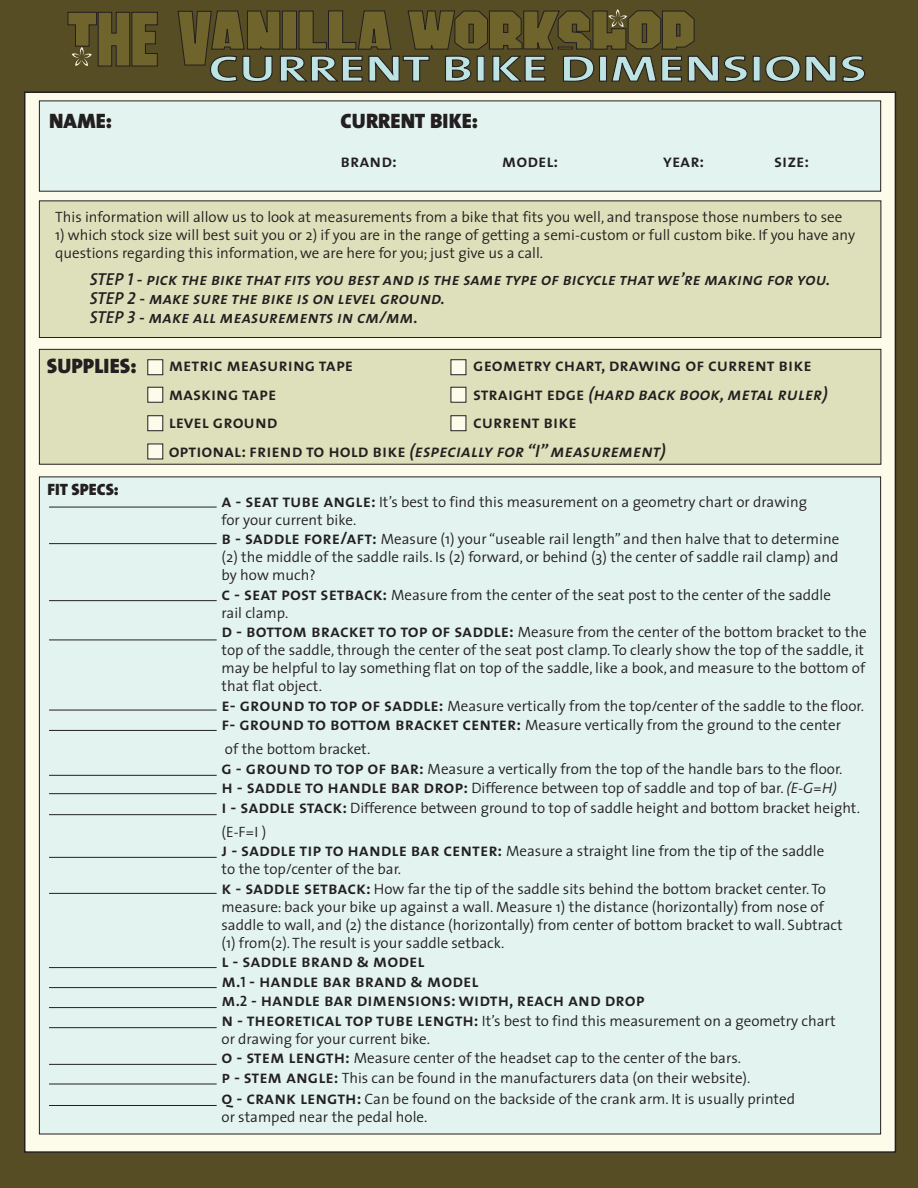
<style>
.page{position:relative;width:918px;height:1188px;background:#fff}
.page>*{position:absolute;margin:0;border:0;box-sizing:border-box;transform-origin:0 0}
.t1{font:36.9px "The Sans Bold Caps";color:#bde4e3;scale:1.47 1}
.t2{font:21px "The Sans Black Caps";color:#231f20}
.t3{font:18px/28.5px "The Sans Semi Bold Caps";color:#231f20}
.t4{font:italic 17.4px/19px "The Sans Semi Bold Caps";color:#231f20}
.t5{font:16.5px "The Sans Black Caps";color:#231f20}
.t6{font:300 15px/18px "The Sans";color:#231f20}
.s1{font-style:italic}
.s2{font-family:"The Sans Semi Bold Caps";font-weight:400;font-size:18px}
.s3{font-family:"The Sans Semi Light Caps";font-weight:400;font-style:italic}
.s4{font-size:15px}
.s5{font-size:17.4px}
.s6{font-family:"The Sans Semi Bold Caps";font-weight:400;font-size:17.4px}
</style>
<div class="page">
<div style="left:1px;top:1px;width:917px;height:1187px;background:#574d25"></div>
<div style="left:24px;top:91px;width:872px;height:1062px;background:#fdfceb;border:2px solid #231f20"></div>
<div style="left:39px;top:200px;width:842px;height:138px;background:#dee0bb;border:1px solid #231f20"></div>
<div style="left:39px;top:477px;width:842px;height:657px;background:#e3f3ef;border:1px solid #231f20"></div>
<div style="left:39px;top:101px;width:842px;height:91px;background:#e3f3ef"></div>
<div style="left:39px;top:349px;width:842px;height:116px;background:#dee0bb;border:1px solid #231f20"></div>
<div style="left:753px;top:56px;width:8px;height:26px;border:1px solid #231f20"></div>
<svg style="left:765px;top:55px;width:101px;height:27px"></svg>
<svg style="left:68px;top:12px;width:90px;height:54px"></svg>
<svg style="left:178px;top:9px;width:570px;height:73px"></svg>
<hr style="left:49px;top:507px;width:168px;height:1px;background:#231f20">
<hr style="left:49px;top:543px;width:168px;height:1px;background:#231f20">
<hr style="left:49px;top:600px;width:168px;height:1px;background:#231f20">
<hr style="left:49px;top:640px;width:168px;height:1px;background:#231f20">
<hr style="left:49px;top:710px;width:168px;height:1px;background:#231f20">
<hr style="left:49px;top:730px;width:168px;height:1px;background:#231f20">
<hr style="left:49px;top:775px;width:168px;height:1px;background:#231f20">
<hr style="left:49px;top:793px;width:168px;height:1px;background:#231f20">
<hr style="left:49px;top:857px;width:168px;height:1px;background:#231f20">
<hr style="left:49px;top:893px;width:168px;height:1px;background:#231f20">
<hr style="left:49px;top:1007px;width:168px;height:1px;background:#231f20">
<hr style="left:49px;top:1027px;width:168px;height:1px;background:#231f20">
<hr style="left:49px;top:1064px;width:168px;height:1px;background:#231f20">
<hr style="left:49px;top:1084px;width:168px;height:1px;background:#231f20">
<hr style="left:49px;top:1105px;width:168px;height:1px;background:#231f20">
<div style="left:148px;top:360px;width:15px;height:15px;background:#fdfceb;border:1px solid #231f20"></div>
<div style="left:148px;top:387px;width:15px;height:15px;background:#fdfceb;border:1px solid #231f20"></div>
<div style="left:148px;top:416px;width:15px;height:15px;background:#fdfceb;border:1px solid #231f20"></div>
<div style="left:451px;top:360px;width:15px;height:15px;background:#fdfceb;border:1px solid #231f20"></div>
<div style="left:451px;top:387px;width:15px;height:15px;background:#fdfceb;border:1px solid #231f20"></div>
<div style="left:451px;top:416px;width:15px;height:15px;background:#fdfceb;border:1px solid #231f20"></div>
<div style="left:148px;top:444px;width:15px;height:15px;background:#fdfceb"></div>
<hr style="left:49px;top:987px;width:168px;height:1px;background:#231f20">
<hr style="left:49px;top:967px;width:168px;height:1px;background:#231f20">
<hr style="left:49px;top:814px;width:168px;height:1px;background:#231f20">
<h2 class="t2" style="left:49px;top:103px;width:64px">NAME:</h2>
<h1 class="t1" style="left:208px;top:38px;width:449px">CURRENT BIKE DIMENSIONS</h1>
<h2 class="t2" style="left:340px;top:103px;width:139px">CURRENT BIKE:</h2>
<p class="t3" style="left:340px;top:146px;width:58px">brand:</p>
<p class="t3" style="left:502px;top:146px;width:58px">model:</p>
<p class="t3" style="left:663px;top:146px;width:43px">year:</p>
<p class="t3" style="left:774px;top:146px;width:37px">size:</p>
<p class="t6" style="left:55px;top:208px;width:789px">This information will allow us to look at measurements from a bike that fits you well, and transpose those numbers to see</p>
<p class="t6" style="left:55px;top:226px;width:801px">1) which stock size will best suit you or 2) if you are in the range of getting a semi-custom or full custom bike. If you have any questions regarding this information, we are here for you; just give us a call.</p>
<p class="t4" style="left:90px;top:269px;width:742px">STEP 1 - pick the bike that fits you best and is the same type of bicycle that we’re making for you.<br>STEP 2 - make sure the bike is on level ground.<br>STEP 3 - make all measurements in cm/mm.</p>
<h2 class="t2" style="left:47px;top:349px;width:91px">SUPPLIES:</h2>
<p class="t3" style="left:169px;top:350px;width:499px">metric measuring tape<br>masking tape<br>level ground<br>optional: friend to hold bike <span class="s1">(especially for “I” measurement)</span></p>
<p class="t3" style="left:473px;top:350px;width:356px">geometry chart, drawing of current bike straight edge <span class="s1">(hard back book, metal ruler) </span>current bike</p>
<p class="t5" style="left:48px;top:475px;width:73px">FIT SPECS:</p>
<p class="t6" style="left:222px;top:492px;width:587px"><span class="s2">a - seat tube angle:</span> It’s best to find this measurement on a geometry chart or drawing for your current bike.</p>
<p class="t6" style="left:222px;top:530px;width:619px;text-align:justify"><span class="s2">b - saddle fore/aft:</span> Measure (1) your “useable rail length” and then halve that to determine (2) the middle of the saddle rails. Is (2) forward, or behind (3) the center of saddle rail clamp) and by how much?</p>
<p class="t6" style="left:222px;top:585px;width:611px"><span class="s2">c - seat post setback:</span> Measure from the center of the seat post to the center of the saddle rail clamp.</p>
<p class="t6" style="left:222px;top:623px;width:647px"><span class="s2">d - bottom bracket to top of saddle:</span> Measure from the center of the bottom bracket to the top of the saddle, through the center of the seat post clamp. To clearly show the top of the saddle, it may be helpful to lay something flat on top of the saddle, like a book, and measure to the bottom of that flat object.</p>
<p class="t6" style="left:222px;top:695px;width:644px;line-height:19.5px"><span class="s2">e- ground to top of saddle:</span> Measure vertically from the top/center of the saddle to the floor. <span class="s2">f- ground to bottom bracket center:</span> Measure vertically from the ground to the center</p>
<p class="t6" style="left:222px;top:739px;width:640px;line-height:19.5px">of the bottom bracket.<br><span class="s2">g - ground to top of bar:</span> Measure a vertically from the top of the handle bars to the floor.<br><span class="s2">h - saddle to handle bar drop:</span> Difference between top of saddle and top of bar. <span class="s3">(E-G=H)<br></span><span class="s2">i - saddle stack:</span> Difference between ground to top of saddle height and bottom bracket height.</p>
<p class="t6" style="left:222px;top:821px;width:604px;line-height:19.5px">(E-F=I )<br><span class="s2">j - saddle tip to handle bar center:</span> Measure a straight line from the tip of the saddle</p>
<p class="t6" style="left:222px;top:859px;width:606px;line-height:19.5px">to the top/center of the bar.<br><span class="s2">k - saddle setback:</span> How far the tip of the saddle sits behind the bottom bracket center. To</p>
<p class="t6" style="left:222px;top:897px;width:623px">measure: back your bike up against a wall. Measure 1) the distance (horizontally) from nose of saddle to wall, and (2) the distance (horizontally) from center of bottom bracket to wall. Subtract (1) from(2). The result is your saddle setback.</p>
<p class="t3" style="left:222px;top:951px;width:425px;line-height:19.5px">l - saddle brand &amp; model<br>m.<span class="s4">1</span> - handle bar brand &amp; model<br><span class="s5">m.</span><span class="s4">2</span> <span class="s5">-</span> handle bar dimensions: width, reach and drop</p>
<p class="t6" style="left:222px;top:1011px;width:616px"><span class="s2">n - theoretical top tube length:</span> It’s best to find this measurement on a geometry chart or drawing for your current bike.</p>
<p class="t6" style="left:222px;top:1048px;width:530px;line-height:19.5px"><span class="s2">o - stem length:</span> Measure center of the headset cap to the center of the bars. <span class="s6">p</span> <span class="s2">- stem angle:</span> This can be found in the manufacturers data (on their website).</p>
<p class="t6" style="left:222px;top:1089px;width:575px"><span class="s2">q - crank length:</span> Can be found on the backside of the crank arm. It is usually printed or stamped near the pedal hole.</p>
</div>
